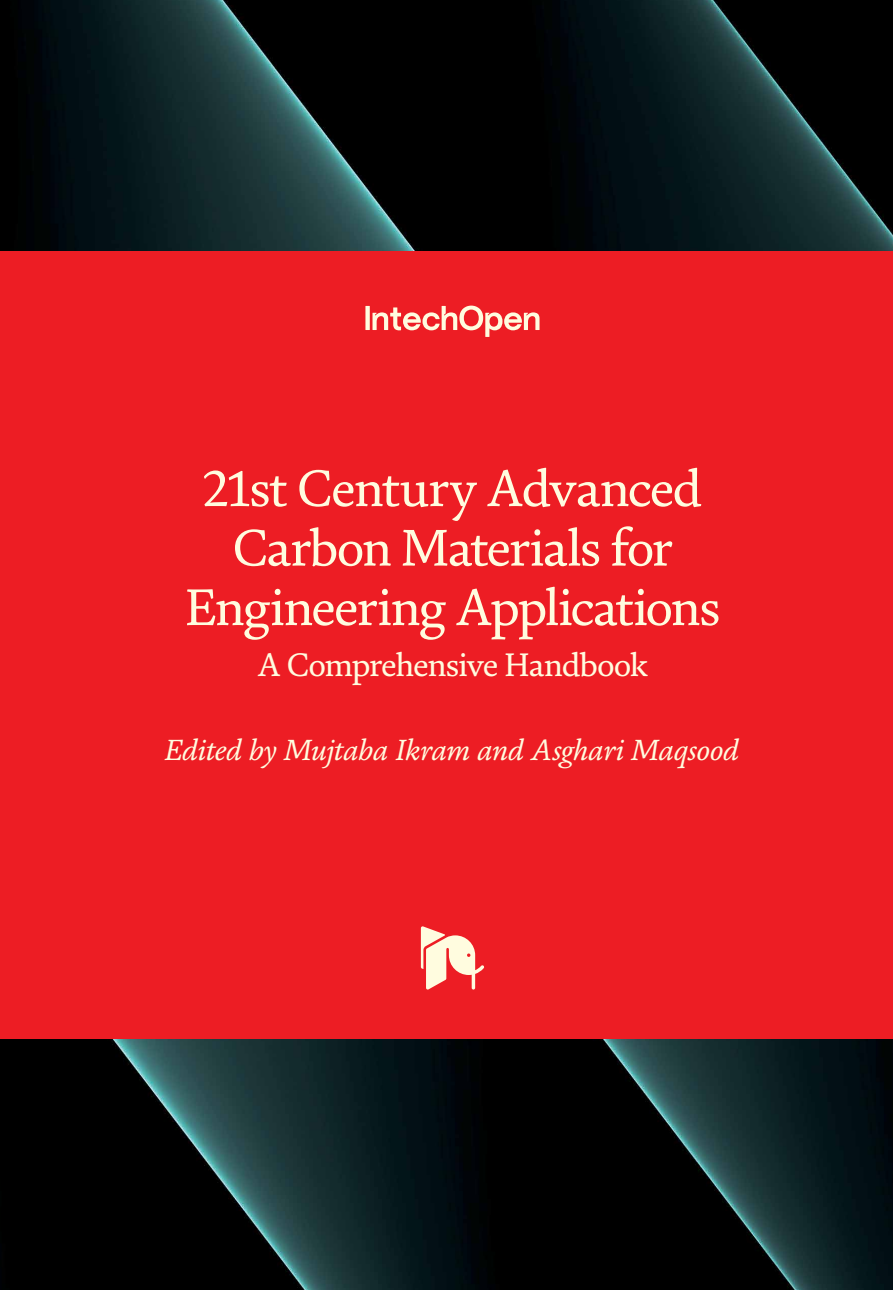
<style>
.page{position:relative;width:893px;height:1290px;background:#fff}
.page>*{position:absolute;margin:0;border:0;box-sizing:border-box;transform-origin:0 0}
.t1{font:52.5px/59.5px "FS Brabo";letter-spacing:-.04em;color:#fffcdf;text-align:center}
.t2{font:33.25px "FS Brabo";letter-spacing:-.04em;color:#fffcdf}
.t3{font:italic 29.75px "FS Brabo";letter-spacing:-.015em;color:#fffcdf}
</style>
<div class="page">
<img style="left:0;top:0;width:893px;height:1290px">
<div style="left:0;top:251px;width:893px;height:787px;background:#ed1d24"></div>
<svg style="left:365px;top:306px;width:174px;height:31px"></svg>
<svg style="left:421px;top:926px;width:63px;height:64px"></svg>
<p class="t1" style="left:185px;top:456px;width:537px">21st Century Advanced<br>Carbon Materials for<br>Engineering Applications</p>
<p class="t2" style="left:257px;top:640px;width:392px">A Comprehensive Handbook</p>
<p class="t3" style="left:165px;top:728px;width:576px">Edited by Mujtaba Ikram and Asghari Maqsood</p>
</div>
